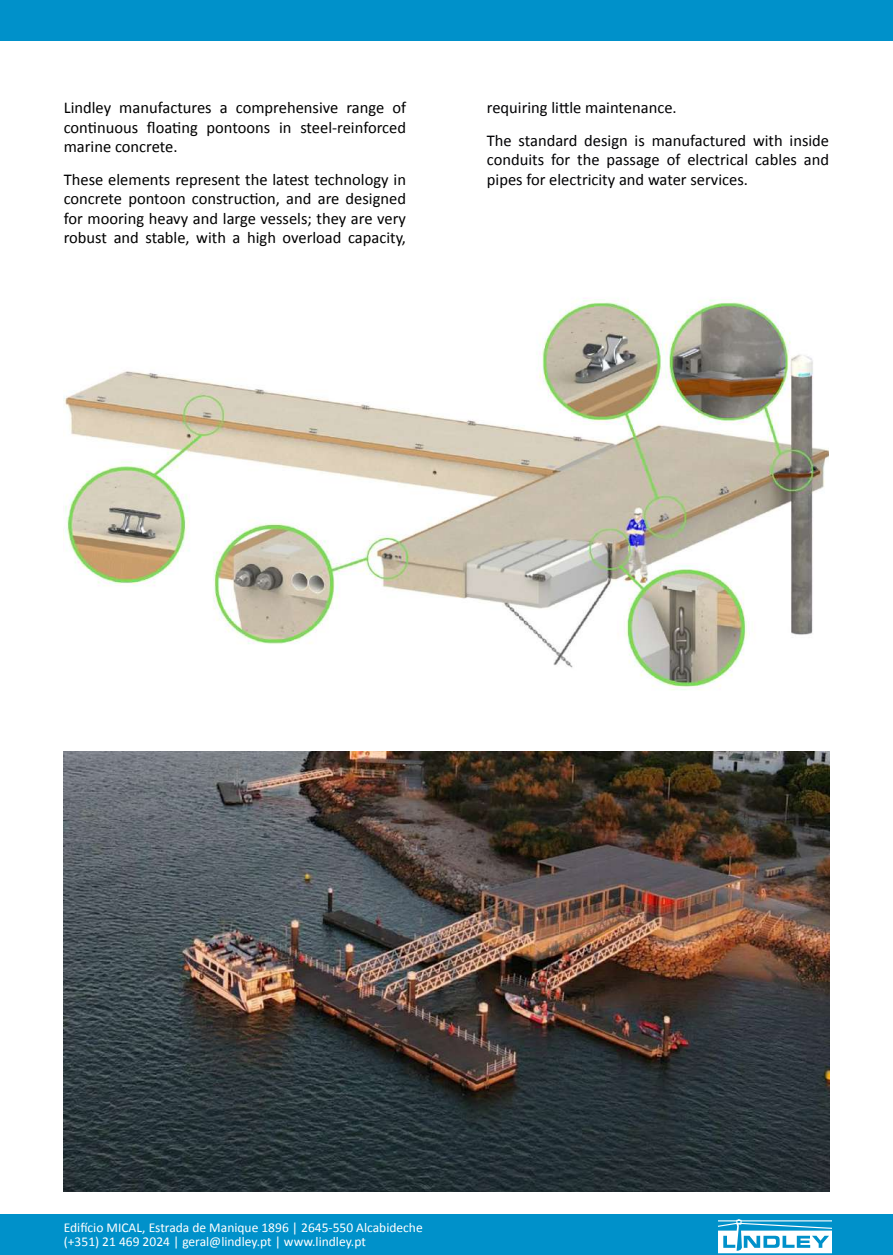
<style>
.page{position:relative;width:893px;height:1255px;background:#fff}
.page>*{position:absolute;margin:0;border:0;box-sizing:border-box;transform-origin:0 0}
.t1{font:16.5px/19.5px "Calibri";color:#000001;text-align:justify}
.t2{font:16.5px/32.2px "Calibri";color:#000003}
.t3{font:13.5px/13.5px "Calibri";color:#fff}
</style>
<div class="page">
<div style="left:0;top:1214px;width:893px;height:40px;background:#0091ca"></div>
<div style="left:0;top:0;width:893px;height:40px;background:#0091ca"></div>
<img style="left:64px;top:751px;width:765px;height:440px">
<img style="left:64px;top:298px;width:765px;height:392px">
<div style="left:718px;top:1218px;width:113px;height:36px;background:#46afd8"></div>
<svg style="left:718px;top:1218px;width:113px;height:35px;background:#88cbe6"></svg>
<p class="t1" style="left:64px;top:98px;width:344px">Lindley manufactures a comprehensive range of continuous floating pontoons in steel-reinforced marine concrete.</p>
<p class="t1" style="left:64px;top:169px;width:344px">These elements represent the latest technology in concrete pontoon construction, and are designed for mooring heavy and large vessels; they are very robust and stable, with a high overload capacity,</p>
<p class="t2" style="left:487px;top:92px;width:344px">requiring little maintenance.<br>The standard design is manufactured with inside</p>
<p class="t2" style="left:487px;top:150px;width:344px;line-height:19.5px">conduits for the passage of electrical cables and pipes for electricity and water services.</p>
<p class="t3" style="left:64px;top:1220px;width:360px">Edifício MICAL, Estrada de Manique 1896 | 2645-550 Alcabideche (+351) 21 469 2024 | geral@lindley.pt | www.lindley.pt</p>
</div>
